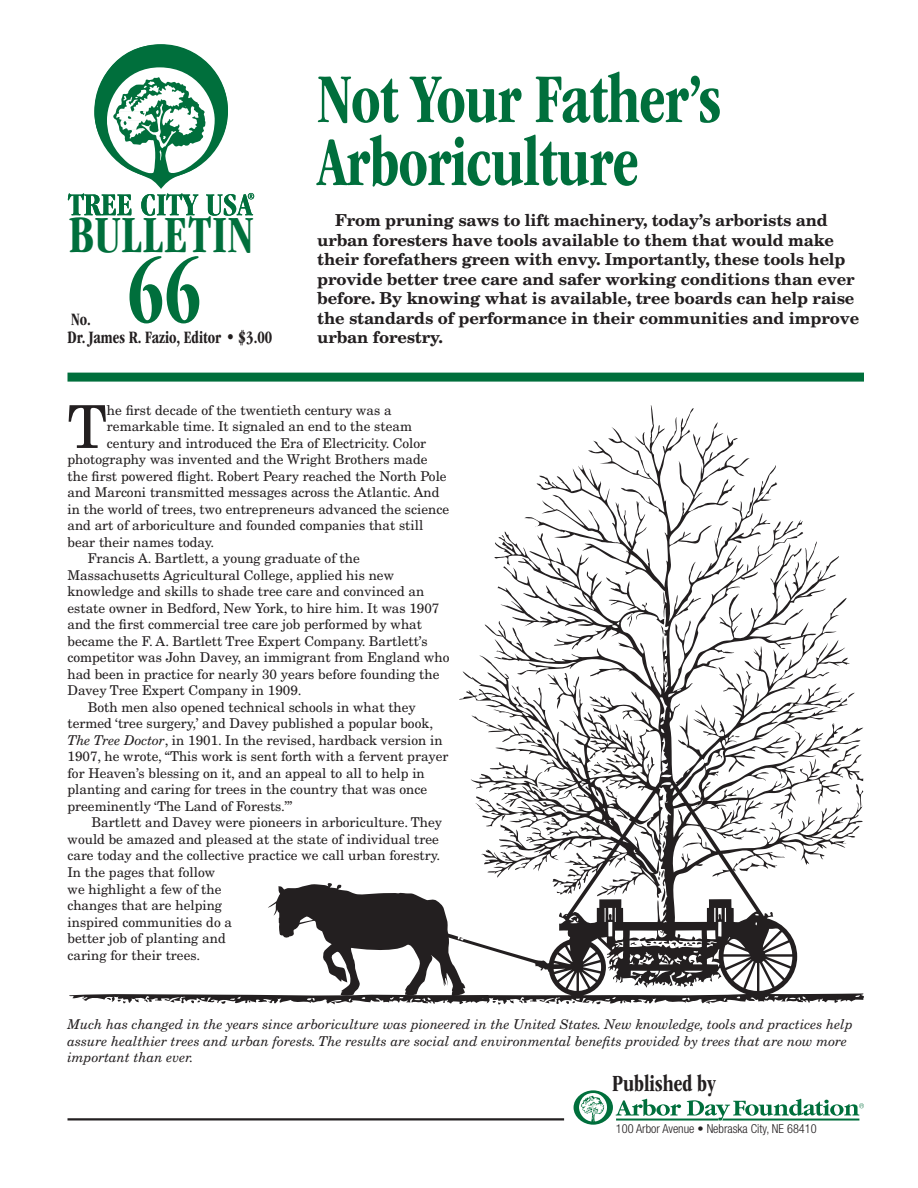
<style>
.page{position:relative;width:918px;height:1188px;background:#fff}
.page>*{position:absolute;margin:0;border:0;box-sizing:border-box;transform-origin:0 0}
.t1{font:700 condensed 90px "ITC Garamond Std";color:#006f3c;scale:.9 1}
.t2{font:700 condensed 72px/63px "ITC Garamond Std";letter-spacing:-.015em;color:#006f3c;scale:.9 1}
.t3{font:59.25px "New Century Schlbk LT Std";color:#231f20}
.t4{font:700 condensed 54px "ITC Garamond Std";letter-spacing:.015em;color:#006f3c;scale:.9 1}
.t5{font:700 condensed 24px "ITC Garamond Std";color:#231f20;scale:.9 1}
.t6{font:700 condensed 18px/18px "ITC Garamond Std";color:#231f20;scale:.9 1}
.t7{font:700 16.5px/19.5px "New Century Schlbk LT Std";letter-spacing:-.01em;color:#231f20}
.t8{font:13.5px/16.5px "New Century Schlbk LT Std";color:#231f20}
.t9{font:italic 13.5px/16.5px "New Century Schlbk LT Std";color:#231f20}
.t10{font:300 condensed 12.3px "Helvetica Neue LT Std";color:#231f20}
.s1{font-style:italic}
</style>
<div class="page">
<div style="left:68px;top:373px;width:796px;height:9px;background:#006f3c"></div>
<hr style="left:68px;top:1118px;width:496px;height:2px;background:#231f20">
<svg style="left:68px;top:45px;width:186px;height:171px"></svg>
<svg style="left:574px;top:1090px;width:290px;height:35px"></svg>
<svg style="left:69px;top:405px;width:795px;height:600px"></svg>
<svg style="left:660px;top:625px;width:4px;height:9px"></svg>
<svg style="left:848px;top:693px;width:7px;height:5px"></svg>
<svg style="left:591px;top:768px;width:12px;height:7px"></svg>
<svg style="left:658px;top:870px;width:7px;height:10px"></svg>
<svg style="left:661px;top:888px;width:6px;height:14px"></svg>
<svg style="left:629px;top:941px;width:8px;height:6px"></svg>
<svg style="left:646px;top:941px;width:17px;height:5px"></svg>
<svg style="left:107px;top:997px;width:4px;height:4px"></svg>
<svg style="left:144px;top:998px;width:4px;height:4px"></svg>
<svg style="left:191px;top:999px;width:9px;height:4px"></svg>
<svg style="left:221px;top:1001px;width:5px;height:4px"></svg>
<svg style="left:117px;top:1000px;width:9px;height:3px"></svg>
<svg style="left:267px;top:883px;width:282px;height:122px"></svg>
<h3 class="t4" style="left:69px;top:205px;width:207px">BULLETIN</h3>
<h1 class="t1" style="left:127px;top:243px;width:84px">66</h1>
<h3 class="t6" style="left:68px;top:311px;width:229px">No.<br>Dr. James R. Fazio, Editor • $3.00</h3>
<h2 class="t2" style="left:317px;top:68px;width:450px">Not Your Father’s<br>Arboriculture</h2>
<p class="t7" style="left:317px;top:210px;width:543px;text-indent:18px">From pruning saws to lift machinery, today’s arborists and urban foresters have tools available to them that would make their forefathers green with envy. Importantly, these tools help provide better tree care and safer working conditions than ever before. By knowing what is available, tree boards can help raise the standards of performance in their communities and improve urban forestry.</p>
<h3 class="t3" style="left:68px;top:391px;width:41px">T</h3>
<p class="t8" style="left:107px;top:402px;width:286px">he first decade of the twentieth century was a</p>
<p class="t8" style="left:107px;top:418px;width:307px">remarkable time. It signaled an end to the steam</p>
<p class="t8" style="left:107px;top:435px;width:321px">century and introduced the Era of Electricity. Color</p>
<p class="t8" style="left:68px;top:451px;width:362px">photography was invented and the Wright Brothers made</p>
<p class="t8" style="left:68px;top:468px;width:381px">the first powered flight. Robert Peary reached the North Pole</p>
<p class="t8" style="left:68px;top:484px;width:374px">and Marconi transmitted messages across the Atlantic. And</p>
<p class="t8" style="left:68px;top:501px;width:383px">in the world of trees, two entrepreneurs advanced the science</p>
<p class="t8" style="left:68px;top:517px;width:357px">and art of arboriculture and founded companies that still</p>
<p class="t8" style="left:68px;top:534px;width:148px">bear their names today.</p>
<p class="t8" style="left:88px;top:550px;width:274px">Francis A. Bartlett, a young graduate of the</p>
<p class="t8" style="left:68px;top:567px;width:328px">Massachusetts Agricultural College, applied his new</p>
<p class="t8" style="left:68px;top:583px;width:358px">knowledge and skills to shade tree care and convinced an</p>
<p class="t8" style="left:68px;top:600px;width:373px">estate owner in Bedford, New York, to hire him. It was 1907</p>
<p class="t8" style="left:68px;top:616px;width:356px">and the first commercial tree care job performed by what</p>
<p class="t8" style="left:68px;top:633px;width:362px">became the F. A. Bartlett Tree Expert Company. Bartlett’s</p>
<p class="t8" style="left:68px;top:649px;width:384px">competitor was John Davey, an immigrant from England who</p>
<p class="t8" style="left:68px;top:666px;width:374px">had been in practice for nearly 30 years before founding the</p>
<p class="t8" style="left:68px;top:682px;width:236px">Davey Tree Expert Company in 1909.</p>
<p class="t8" style="left:88px;top:699px;width:330px">Both men also opened technical schools in what they</p>
<p class="t8" style="left:68px;top:715px;width:367px">termed ‘tree surgery,’ and Davey published a popular book,</p>
<p class="t8" style="left:68px;top:732px;width:377px"><span class="s1">The Tree Doctor</span>, in 1901. In the revised, hardback version in</p>
<p class="t8" style="left:68px;top:748px;width:382px">1907, he wrote, “This work is sent forth with a fervent prayer</p>
<p class="t8" style="left:68px;top:765px;width:359px">for Heaven’s blessing on it, and an appeal to all to help in</p>
<p class="t8" style="left:68px;top:781px;width:361px">planting and caring for trees in the country that was once</p>
<p class="t8" style="left:68px;top:798px;width:226px">preeminently ‘The Land of Forests.’”</p>
<p class="t8" style="left:92px;top:814px;width:352px">Bartlett and Davey were pioneers in arboriculture. They</p>
<p class="t8" style="left:68px;top:831px;width:373px">would be amazed and pleased at the state of individual tree</p>
<p class="t8" style="left:68px;top:847px;width:374px">care today and the collective practice we call urban forestry.</p>
<p class="t8" style="left:68px;top:864px;width:166px">In the pages that follow we highlight a few of the changes that are helping inspired communities do a better job of planting and caring for their trees.</p>
<p class="t9" style="left:68px;top:1016px;width:787px">Much has changed in the years since arboriculture was pioneered in the United States. New knowledge, tools and practices help assure healthier trees and urban forests. The results are social and environmental benefits provided by trees that are now more important than ever.</p>
<h3 class="t5" style="left:612px;top:1070px;width:117px">Published by</h3>
<p class="t10" style="left:616px;top:1122px;width:202px">100 Arbor Avenue • Nebraska City, NE 68410</p>
</div>
